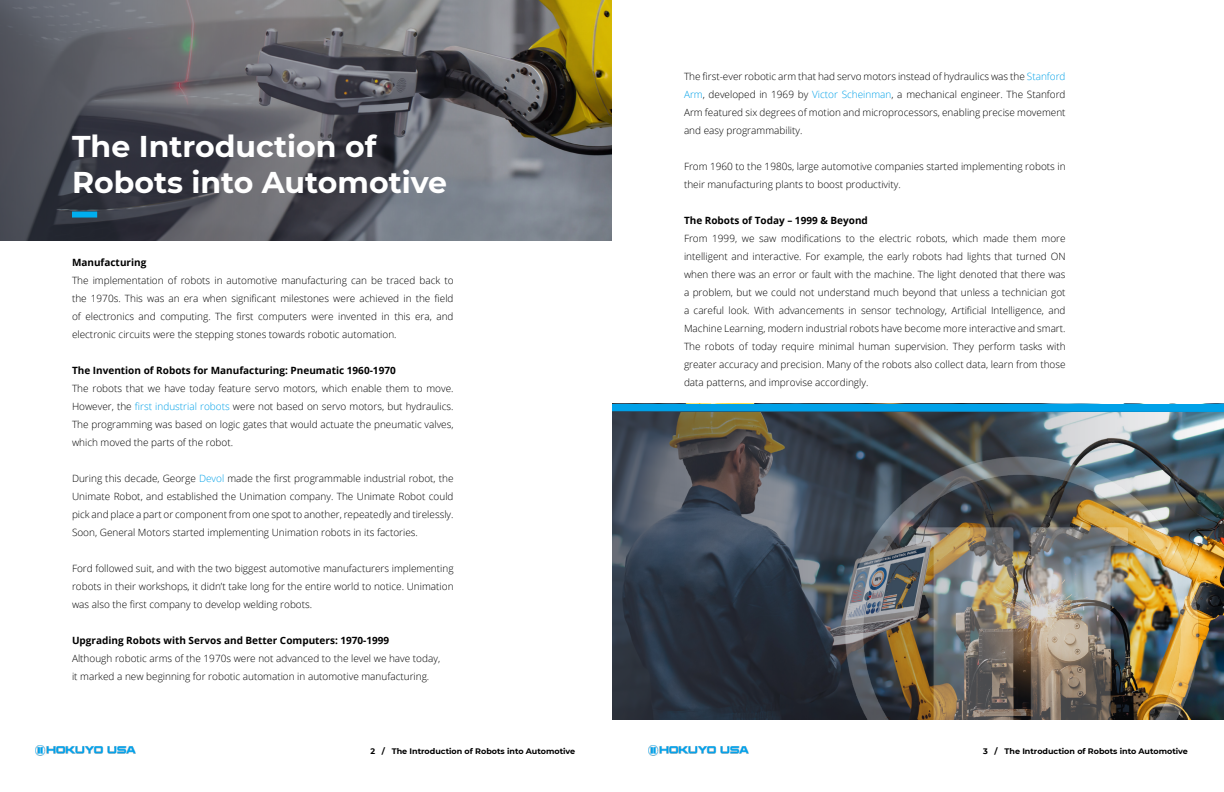
<style>
.page{position:relative;width:1224px;height:792px;background:#fff}
.page>*{position:absolute;margin:0;border:0;box-sizing:border-box;transform-origin:0 0}
.t1{font:700 30px/36px "Montserrat";color:#fff}
.t2{font:300 10px/18px "Open Sans";color:#000;text-align:justify}
.t3{font:700 10px "Open Sans";color:#000}
.t4{font:700 8px "Montserrat";color:#000}
.s1{color:#00a1e8}
</style>
<div class="page">
<svg style="left:0;top:0;width:612px;height:240px;background:#616164"></svg>
<img style="left:648px;top:746px;width:100px;height:10px">
<img style="left:35px;top:746px;width:101px;height:10px">
<div style="left:72px;top:212px;width:25px;height:6px;background:#00aeef"></div>
<div style="left:612px;top:404px;width:612px;height:7px;background:#00a1e8"></div>
<svg style="left:612px;top:411px;width:612px;height:309px;background:#424a52"></svg>
<img style="left:845px;top:456px;width:353px;height:264px">
<h1 class="t1" style="left:72px;top:127px;width:377px">The Introduction of<br>Robots into Automotive</h1>
<p class="t3" style="left:72px;top:255px;width:76px">Manufacturing</p>
<p class="t2" style="left:72px;top:271px;width:383px">The implementation of robots in automotive manufacturing can be traced back to the 1970s. This was an era when significant milestones were achieved in the field of electronics and computing. The first computers were invented in this era, and electronic circuits were the stepping stones towards robotic automation.</p>
<p class="t3" style="left:72px;top:363px;width:325px">The Invention of Robots for Manufacturing: Pneumatic 1960-1970</p>
<p class="t2" style="left:72px;top:379px;width:383px">The robots that we have today feature servo motors, which enable them to move.<br>However, the <span class="s1">first industrial robots</span> were not based on servo motors, but hydraulics.<br>The programming was based on logic gates that would actuate the pneumatic valves, which moved the parts of the robot.</p>
<p class="t2" style="left:72px;top:469px;width:383px">During this decade, George <span class="s1">Devol</span> made the first programmable industrial robot, the Unimate Robot, and established the Unimation company. The Unimate Robot could pick and place a part or component from one spot to another, repeatedly and tirelessly.<br>Soon, General Motors started implementing Unimation robots in its factories.</p>
<p class="t2" style="left:72px;top:559px;width:383px">Ford followed suit, and with the two biggest automotive manufacturers implementing robots in their workshops, it didn’t take long for the entire world to notice. Unimation was also the first company to develop welding robots.</p>
<p class="t3" style="left:72px;top:633px;width:319px">Upgrading Robots with Servos and Better Computers: 1970-1999</p>
<p class="t2" style="left:72px;top:649px;width:370px">Although robotic arms of the 1970s were not advanced to the level we have today, it marked a new beginning for robotic automation in automotive manufacturing.</p>
<p class="t2" style="left:684px;top:67px;width:383px">The first-ever robotic arm that had servo motors instead of hydraulics was the <span class="s1">Stanford Arm</span>, developed in 1969 by <span class="s1">Victor Scheinman</span>, a mechanical engineer. The Stanford Arm featured six degrees of motion and microprocessors, enabling precise movement and easy programmability.</p>
<p class="t2" style="left:684px;top:157px;width:383px">From 1960 to the 1980s, large automotive companies started implementing robots in their manufacturing plants to boost productivity.</p>
<p class="t3" style="left:684px;top:213px;width:185px">The Robots of Today – 1999 &amp; Beyond</p>
<p class="t2" style="left:684px;top:229px;width:383px">From 1999, we saw modifications to the electric robots, which made them more intelligent and interactive. For example, the early robots had lights that turned ON when there was an error or fault with the machine. The light denoted that there was a problem, but we could not understand much beyond that unless a technician got a careful look. With advancements in sensor technology, Artificial Intelligence, and Machine Learning, modern industrial robots have become more interactive and smart.<br>The robots of today require minimal human supervision. They perform tasks with greater accuracy and precision. Many of the robots also collect data, learn from those data patterns, and improvise accordingly.</p>
<p class="t4" style="left:370px;top:745px;width:206px">2 / The Introduction of Robots into Automotive</p>
<p class="t4" style="left:983px;top:745px;width:206px">3 / The Introduction of Robots into Automotive</p>
</div>
